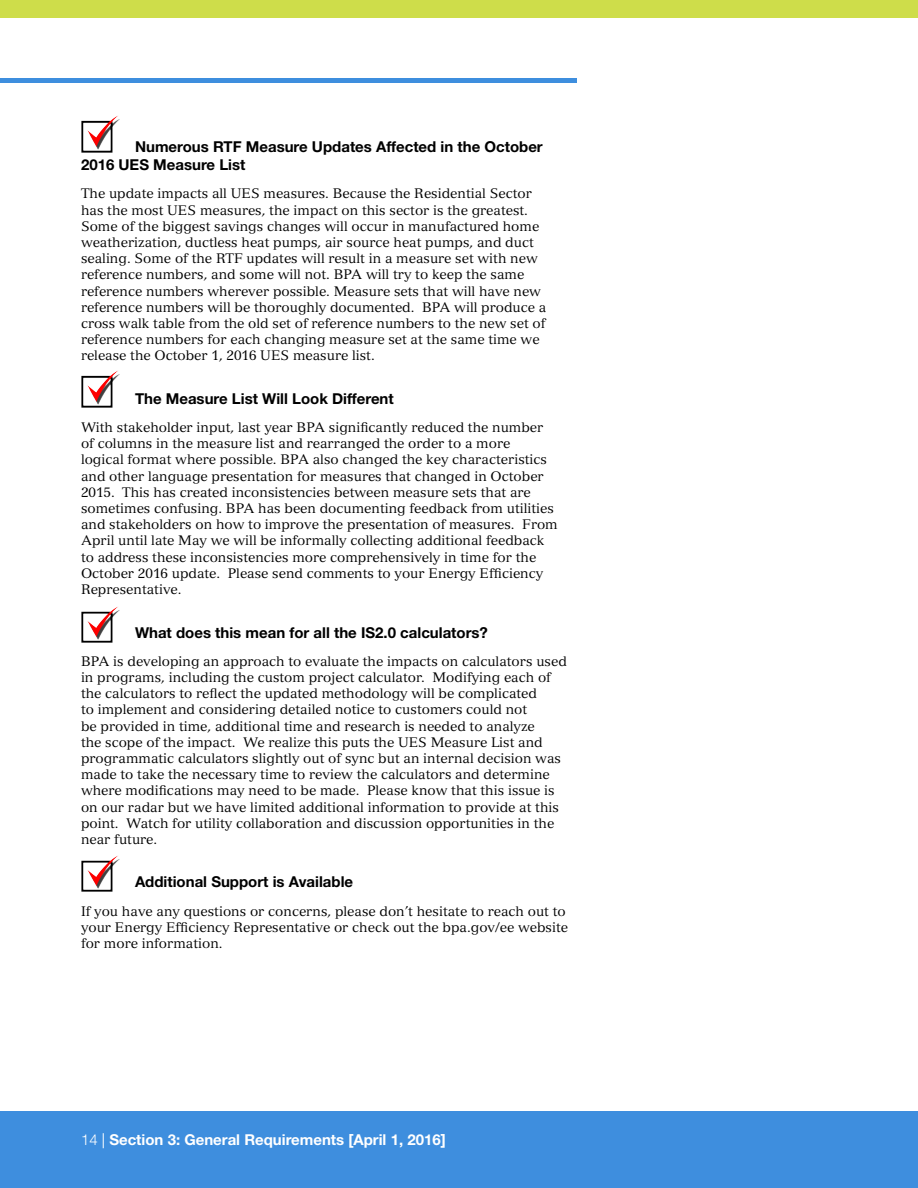
<style>
.page{position:relative;width:918px;height:1188px;background:#fff}
.page>*{position:absolute;margin:0;border:0;box-sizing:border-box;transform-origin:0 0}
.t1{font:700 15px/18px "Helvetica Neue LT Std";color:#000}
.t2{font:700 15px "Helvetica Neue LT Std";color:#fff}
.t3{font:13.5px/16.2px "Versailles LT Std";color:#000}
.s1{font-weight:300}
.s2{font-weight:400}
</style>
<div class="page">
<div style="left:0;top:0;width:918px;height:18px;background:#cedd4a"></div>
<div style="left:0;top:1112px;width:918px;height:76px;background:#3e8ede"></div>
<div style="left:0;top:78px;width:577px;height:5px;background:#3e8ede"></div>
<img style="left:81px;top:116px;width:38px;height:36px">
<img style="left:81px;top:371px;width:38px;height:36px">
<img style="left:81px;top:607px;width:38px;height:36px">
<img style="left:81px;top:856px;width:38px;height:36px">
<p class="t1" style="left:81px;top:137px;width:463px;text-indent:65px">umerous RTF Measure Updates Affected in the October<br>2016 UES Measure List</p>
<p class="t3" style="left:81px;top:185px;width:467px">The update impacts all UES measures. Because the Residential Sector has the most UES measures, the impact on this sector is the greatest.<br>Some of the biggest savings changes will occur in manufactured home weatherization, ductless heat pumps, air source heat pumps, and duct sealing. Some of the RTF updates will result in a measure set with new reference numbers, and some will not. BPA will try to keep the same reference numbers wherever possible. Measure sets that will have new reference numbers will be thoroughly documented. BPA will produce a cross walk table from the old set of reference numbers to the new set of reference numbers for each changing measure set at the same time we release the October 1, 2016 UES measure list.</p>
<p class="t1" style="left:81px;top:389px;width:33px">T</p>
<p class="t1" style="left:144px;top:389px;width:251px">he Measure List Will Look Different</p>
<p class="t3" style="left:81px;top:419px;width:478px">With stakeholder input, last year BPA significantly reduced the number of columns in the measure list and rearranged the order to a more<br>logical format where possible. BPA also changed the key characteristics and other language presentation for measures that changed in October 2015. This has created inconsistencies between measure sets that are sometimes confusing. BPA has been documenting feedback from utilities and stakeholders on how to improve the presentation of measures. From April until late May we will be informally collecting additional feedback to address these inconsistencies more comprehensively in time for the October 2016 update. Please send comments to your Energy Efficiency Representative.</p>
<p class="t1" style="left:135px;top:623px;width:354px">What does this mean for all the IS2.0 calculators?</p>
<p class="t3" style="left:81px;top:653px;width:487px">BPA is developing an approach to evaluate the impacts on calculators used in programs, including the custom project calculator. Modifying each of the calculators to reflect the updated methodology will be complicated<br>to implement and considering detailed notice to customers could not<br>be provided in time, additional time and research is needed to analyze<br>the scope of the impact. We realize this puts the UES Measure List and programmatic calculators slightly out of sync but an internal decision was made to take the necessary time to review the calculators and determine where modifications may need to be made. Please know that this issue is on our radar but we have limited additional information to provide at this point. Watch for utility collaboration and discussion opportunities in the near future.</p>
<p class="t1" style="left:135px;top:873px;width:220px">Additional Support is Available</p>
<p class="t3" style="left:81px;top:903px;width:489px">If you have any questions or concerns, please don’t hesitate to reach out to your Energy Efficiency Representative or check out the bpa.gov/ee website for more information.</p>
<p class="t1" style="left:81px;top:137px;width:34px">N</p>
<p class="t2" style="left:81px;top:1130px;width:366px"><span class="s1">14</span> <span class="s2">|</span> Section 3: General Requirements [April 1, 2016]</p>
</div>
